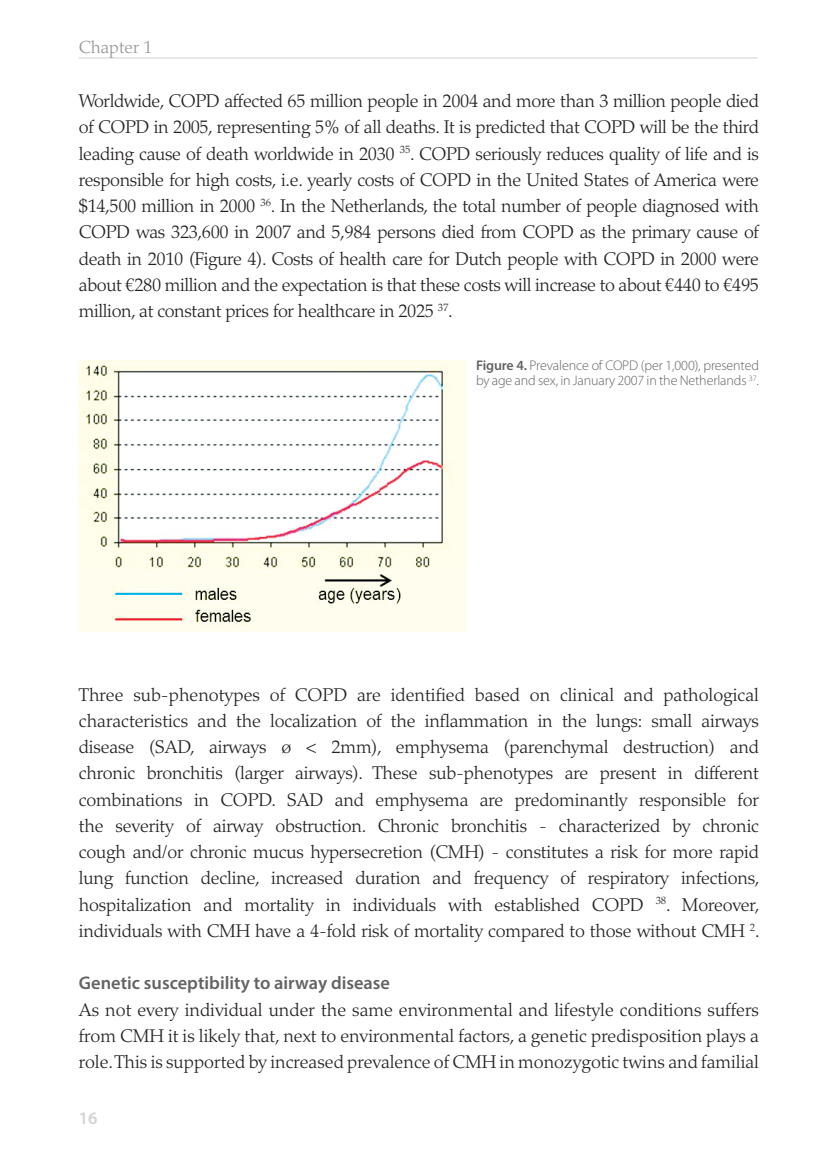
<style>
.page{position:relative;width:823px;height:1170px;background:#fff}
.page>*{position:absolute;margin:0;border:0;box-sizing:border-box;transform-origin:0 0}
.t1{font:300 18.38px/26.2px "Palatino LT Std";letter-spacing:-.01em;color:#231f20;text-align:justify}
.t2{font:600 18.38px "Myriad Pro";color:#636366}
.t3{font:300 17.5px "Palatino LT Std";color:#939598}
.t4{font:600 17.5px "Myriad Pro";color:#d1d2d4}
.t5{font:300 14px/15.8px "Myriad Pro";letter-spacing:-.01em;color:#636366}
.s1{font-weight:600}
</style>
<div class="page">
<hr style="left:79px;top:58px;width:678px;height:1px;background:#d1d2d4">
<img style="left:79px;top:360px;width:387px;height:272px">
<p class="t3" style="left:79px;top:36px;width:75px">Chapter 1</p>
<p class="t1" style="left:79px;top:88px;width:681px">Worldwide, COPD affected 65 million people in 2004 and more than 3 million people died of COPD in 2005, representing 5% of all deaths. It is predicted that COPD will be the third leading cause of death worldwide in 2030 <sup>35</sup>. COPD seriously reduces quality of life and is responsible for high costs, i.e. yearly costs of COPD in the United States of America were $14,500 million in 2000 <sup>36</sup>. In the Netherlands, the total number of people diagnosed with COPD was 323,600 in 2007 and 5,984 persons died from COPD as the primary cause of death in 2010 (Figure 4). Costs of health care for Dutch people with COPD in 2000 were about €280 million and the expectation is that these costs will increase to about €440 to €495 million, at constant prices for healthcare in 2025 <sup>37</sup>.</p>
<p class="t5" style="left:476px;top:357px;width:284px"><span class="s1">Figure 4.</span> Prevalence of COPD (per 1,000), presented by age and sex, in January 2007 in the Netherlands <sup>37</sup>.</p>
<p class="t1" style="left:79px;top:681px;width:682px">Three sub-phenotypes of COPD are identified based on clinical and pathological characteristics and the localization of the inflammation in the lungs: small airways disease (SAD, airways ø &lt; 2mm), emphysema (parenchymal destruction) and chronic bronchitis (larger airways). These sub-phenotypes are present in different combinations in COPD. SAD and emphysema are predominantly responsible for the severity of airway obstruction. Chronic bronchitis - characterized by chronic cough and/or chronic mucus hypersecretion (CMH) - constitutes a risk for more rapid lung function decline, increased duration and frequency of respiratory infections, hospitalization and mortality in individuals with established COPD <sup>38</sup>. Moreover, individuals with CMH have a 4-fold risk of mortality compared to those without CMH <sup>2</sup>.</p>
<p class="t2" style="left:79px;top:971px;width:313px">Genetic susceptibility to airway disease</p>
<p class="t1" style="left:79px;top:996px;width:681px">As not every individual under the same environmental and lifestyle conditions suffers from CMH it is likely that, next to environmental factors, a genetic predisposition plays a role. This is supported by increased prevalence of CMH in monozygotic twins and familial</p>
<p class="t4" style="left:79px;top:1106px;width:20px">16</p>
</div>
